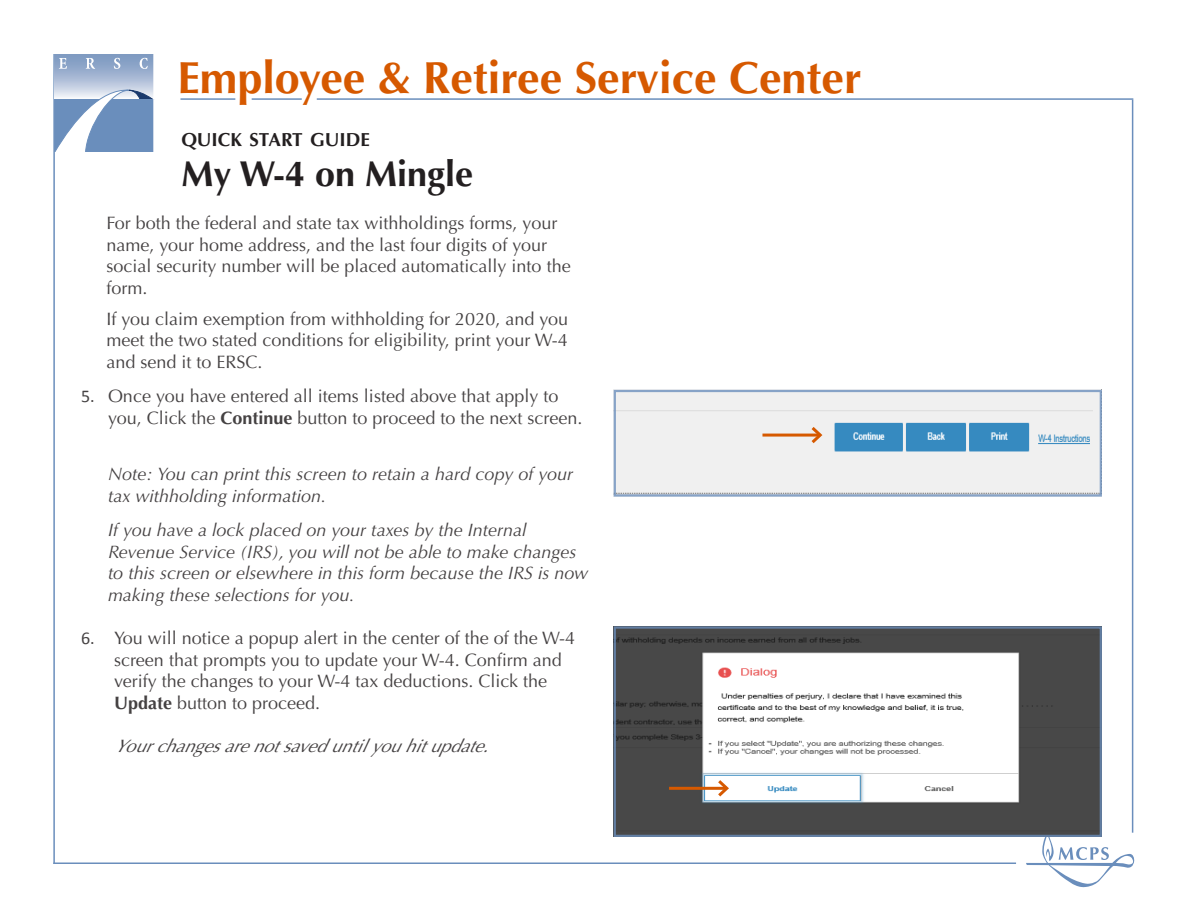
<style>
.page{position:relative;width:1188px;height:918px;background:#fff}
.page>*{position:absolute;margin:0;border:0;box-sizing:border-box;transform-origin:0 0}
.t1{font:700 45px "Optima LT Std";color:#d65900}
.t2{font:700 36px "Optima LT Std";color:#231f20}
.t3{font:700 18.9px "Optima LT Std";color:#231f20}
.t4{font:18px/21.6px "Optima LT Std";color:#231f20}
.t5{font:italic 18px/21.6px "Optima LT Std";color:#231f20}
.t6{font:italic 18px "Optima LT Std";color:#231f20}
.s1{font-family:"Calibri"}
.s2{font-weight:700}
</style>
<div class="page">
<hr style="left:53px;top:54px;width:2px;height:810px;background:#6a8ebc">
<hr style="left:180px;top:98px;width:55px;height:2px;background:#6a8ebc">
<hr style="left:252px;top:98px;width:50px;height:2px;background:#6a8ebc">
<hr style="left:317px;top:98px;width:816px;height:2px;background:#6a8ebc">
<hr style="left:1132px;top:100px;width:1px;height:733px;background:#6a8ebc">
<hr style="left:53px;top:862px;width:963px;height:2px;background:#6a8ebc">
<svg style="left:1026px;top:830px;width:108px;height:57px"></svg>
<svg style="left:54px;top:54px;width:100px;height:97px;background:#98afcf"></svg>
<img style="left:617px;top:393px;width:482px;height:101px">
<hr style="left:762px;top:434px;width:58px;height:3px;background:#d65900">
<svg style="left:808px;top:424px;width:17px;height:22px"></svg>
<img style="left:617px;top:629px;width:482px;height:205px">
<hr style="left:669px;top:787px;width:58px;height:3px;background:#d65900">
<svg style="left:715px;top:777px;width:16px;height:23px"></svg>
<div style="left:614px;top:390px;width:488px;height:107px;border:2px solid #6a8ebc"></div>
<div style="left:614px;top:626px;width:488px;height:211px;border:2px solid #6a8ebc"></div>
<h1 class="t1" style="left:177px;top:52px;width:686px">Employee &amp; Retiree Service Center</h1>
<p class="t3" style="left:181px;top:128px;width:190px">QUICK START GUIDE</p>
<h2 class="t2" style="left:181px;top:153px;width:293px">My W-4 on Mingle</h2>
<p class="t4" style="left:106px;top:213px;width:466px">For both the federal and state tax withholdings forms, your name, your home address, and the last four digits of your social security number will be placed automatically into the form.</p>
<p class="t4" style="left:106px;top:308px;width:463px;text-align:justify">If you claim exemption from withholding for 2020, and you meet the two stated conditions for eligibility, print your W-4 and send it to ERSC.</p>
<p class="t4" style="left:108px;top:386px;width:476px;text-indent:-27px"><span class="s1">5.</span> Once you have entered all items listed above that apply to you, Click the <span class="s2">Continue</span> button to proceed to the next screen.</p>
<p class="t5" style="left:108px;top:463px;width:467px">Note: You can print this screen to retain a hard copy of your tax withholding information.</p>
<p class="t5" style="left:108px;top:520px;width:482px">If you have a lock placed on your taxes by the Internal Revenue Service (IRS), you will not be able to make changes to this screen or elsewhere in this form because the IRS is now making these selections for you.</p>
<p class="t4" style="left:114px;top:628px;width:463px;text-indent:-33px"><span class="s1">6.</span> You will notice a popup alert in the center of the of the W-4 screen that prompts you to update your W-4. Confirm and verify the changes to your W-4 tax deductions. Click the <span class="s2">Update</span> button to proceed.</p>
<p class="t6" style="left:114px;top:736px;width:385px">Yourchangesarenotsaveduntilyouhitupdate.</p>
</div>
